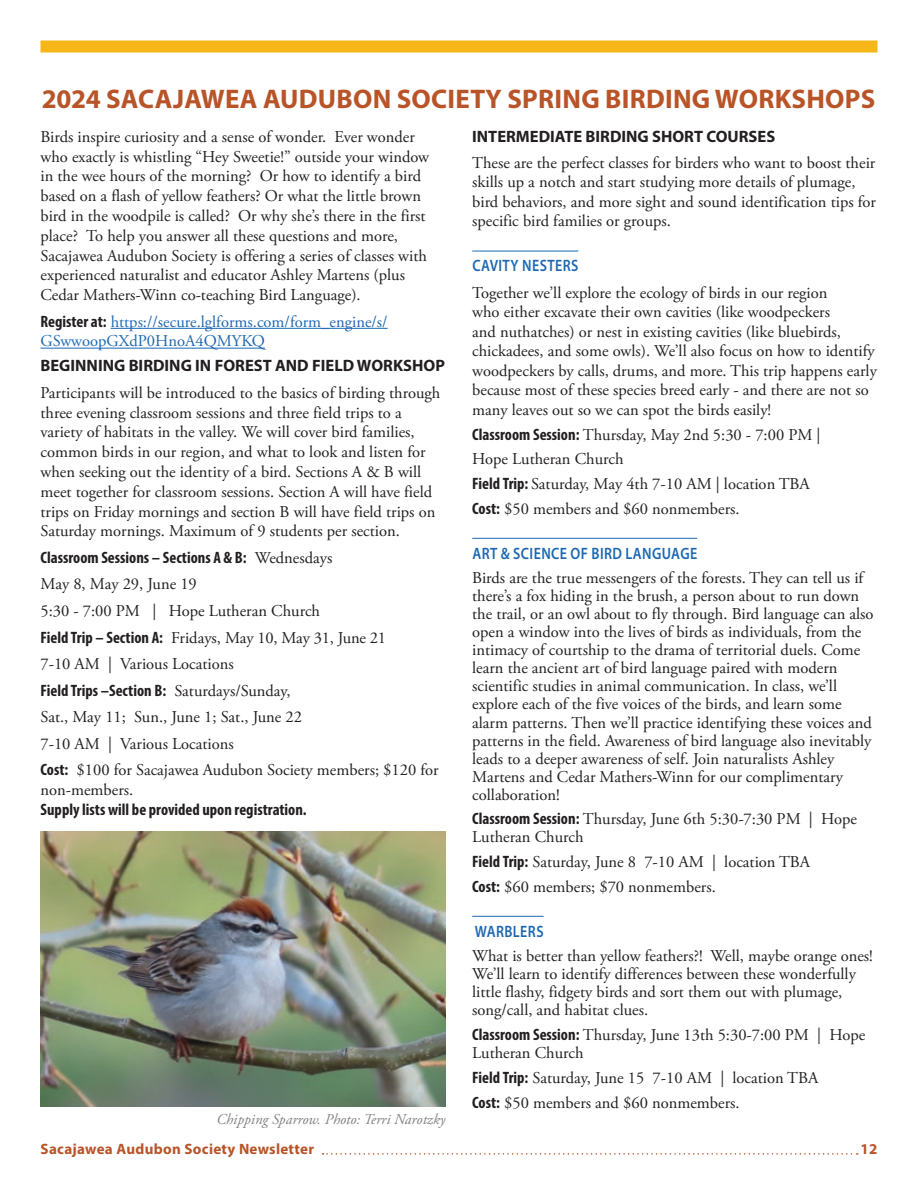
<style>
.page{position:relative;width:918px;height:1188px;background:#fff}
.page>*{position:absolute;margin:0;border:0;box-sizing:border-box;transform-origin:0 0}
.t1{font:700 27px "Myriad Pro";letter-spacing:.01em;color:#b85427}
.t2{font:16.5px/18px "Adobe Garamond Pro";color:#231f20}
.t3{font:700 condensed 16.5px "Myriad Pro";color:#231f20}
.t4{font:16.5px/19.8px "Adobe Garamond Pro";color:#1d68b3}
.t5{font:700 16.5px "Myriad Pro";color:#231f20}
.t6{font:600 16.5px "Myriad Pro";letter-spacing:.03em;color:#1d68b3;scale:.85 1}
.t7{font:700 15px "Myriad Pro";letter-spacing:.02em;color:#b85427}
.t8{font:italic 15px "Adobe Garamond Pro";color:#808285}
.s1{font-family:"Myriad Pro";font-weight:700;font-stretch:condensed;color:#231f20}
.s2{font-family:"Adobe Garamond Pro";font-weight:400;font-stretch:normal}
.s3{font-family:"Myriad Pro";font-weight:700;font-stretch:condensed}
</style>
<div class="page">
<div style="left:40px;top:40px;width:838px;height:12px;background:#f7b718"></div>
<svg style="left:323px;top:1153px;width:535px;height:2px"></svg>
<hr style="left:111px;top:328px;width:277px;height:1px;background:#1d68b3">
<hr style="left:40px;top:348px;width:225px;height:1px;background:#1d68b3">
<hr style="left:472px;top:251px;width:106px;height:1px;background:#1d68b3">
<hr style="left:472px;top:538px;width:225px;height:1px;background:#1d68b3">
<hr style="left:472px;top:916px;width:72px;height:1px;background:#1d68b3">
<img style="left:40px;top:832px;width:406px;height:274px">
<h1 class="t1" style="left:42px;top:82px;width:835px">2024 SACAJAWEA AUDUBON SOCIETY SPRING BIRDING WORKSHOPS</h1>
<p class="t2" style="left:40px;top:127px;width:390px;line-height:19.8px">Birds inspire curiosity and a sense of wonder. Ever wonder who exactly is whistling “Hey Sweetie!” outside your window in the wee hours of the morning? Or how to identify a bird based on a flash of yellow feathers? Or what the little brown bird in the woodpile is called? Or why she’s there in the first place? To help you answer all these questions and more, Sacajawea Audubon Society is offering a series of classes with experienced naturalist and educator Ashley Martens (plus Cedar Mathers-Winn co-teaching Bird Language).</p>
<p class="t4" style="left:40px;top:312px;width:349px"><span class="s1">Register at:</span> https://secure.lglforms.com/form_engine/s/<br>GSwwoopGXdP0HnoA4QMYKQ</p>
<p class="t5" style="left:40px;top:355px;width:406px">BEGINNING BIRDING IN FOREST AND FIELD WORKSHOP</p>
<p class="t2" style="left:40px;top:383px;width:401px;line-height:19.8px">Participants will be introduced to the basics of birding through three evening classroom sessions and three field trips to a variety of habitats in the valley. We will cover bird families, common birds in our region, and what to look and listen for when seeking out the identity of a bird. Sections A &amp; B will meet together for classroom sessions. Section A will have field trips on Friday mornings and section B will have field trips on Saturday mornings. Maximum of 9 students per section.</p>
<p class="t3" style="left:40px;top:547px;width:293px">Classroom Sessions – Sections A &amp; B: <span class="s2">Wednesdays</span></p>
<p class="t2" style="left:40px;top:572px;width:347px;line-height:26.5px">May 8, May 29, June 19<br>5:30 - 7:00 PM | Hope Lutheran Church<br><span class="s3">Field Trip – Section A:</span> Fridays, May 10, May 31, June 21<br>7-10 AM | Various Locations</p>
<p class="t3" style="left:40px;top:680px;width:252px">Field Trips –Section B: <span class="s2">Saturdays/Sunday,</span></p>
<p class="t2" style="left:40px;top:704px;width:400px;line-height:26.5px">Sat., May 11; Sun., June 1; Sat., June 22<br>7-10 AM | Various Locations<br><span class="s3">Cost:</span> $100 for Sacajawea Audubon Society members; $120 for</p>
<p class="t2" style="left:40px;top:781px;width:94px">non-members.</p>
<p class="t3" style="left:40px;top:800px;width:268px">Supply lists will be provided upon registration.</p>
<p class="t5" style="left:472px;top:125px;width:305px">INTERMEDIATE BIRDING SHORT COURSES</p>
<p class="t2" style="left:472px;top:154px;width:405px;line-height:19.5px">These are the perfect classes for birders who want to boost their skills up a notch and start studying more details of plumage, bird behaviors, and more sight and sound identification tips for specific bird families or groups.</p>
<p class="t6" style="left:472px;top:255px;width:126px">CAVITY NESTERS</p>
<p class="t2" style="left:472px;top:283px;width:406px;line-height:19.5px">Together we’ll explore the ecology of birds in our region<br>who either excavate their own cavities (like woodpeckers<br>and nuthatches) or nest in existing cavities (like bluebirds, chickadees, and some owls). We’ll also focus on how to identify woodpeckers by calls, drums, and more. This trip happens early because most of these species breed early - and there are not so many leaves out so we can spot the birds easily!</p>
<p class="t2" style="left:472px;top:422px;width:350px;line-height:24.8px"><span class="s3">Classroom Session:</span> Thursday, May 2nd 5:30 - 7:00 PM | Hope Lutheran Church<br><span class="s3">Field Trip:</span> Saturday, May 4th 7-10 AM | location TBA <span class="s3">Cost:</span> $50 members and $60 nonmembers.</p>
<p class="t6" style="left:472px;top:543px;width:266px">ART &amp; SCIENCE OF BIRD LANGUAGE</p>
<p class="t2" style="left:472px;top:570px;width:403px">Birds are the true messengers of the forests. They can tell us if there’s a fox hiding in the brush, a person about to run down the trail, or an owl about to fly through. Bird language can also open a window into the lives of birds as individuals, from the intimacy of courtship to the drama of territorial duels. Come learn the ancient art of bird language paired with modern scientific studies in animal communication. In class, we’ll explore each of the five voices of the birds, and learn some alarm patterns. Then we’ll practice identifying these voices and patterns in the field. Awareness of bird language also inevitably leads to a deeper awareness of self. Join naturalists Ashley Martens and Cedar Mathers-Winn for our complimentary collaboration!</p>
<p class="t2" style="left:472px;top:811px;width:386px"><span class="s3">Classroom Session:</span> Thursday, June 6th 5:30-7:30 PM | Hope<br>Lutheran Church</p>
<p class="t2" style="left:472px;top:850px;width:339px;line-height:24.8px"><span class="s3">Field Trip:</span> Saturday, June 8 7-10 AM | location TBA<br><span class="s3">Cost:</span> $60 members; $70 nonmembers.</p>
<p class="t6" style="left:475px;top:921px;width:82px">WARBLERS</p>
<p class="t2" style="left:472px;top:948px;width:402px">What is better than yellow feathers?! Well, maybe orange ones!<br>We’ll learn to identify differences between these wonderfully little flashy, fidgety birds and sort them out with plumage, song/call, and habitat clues.</p>
<p class="t2" style="left:472px;top:1027px;width:395px"><span class="s3">Classroom Session:</span> Thursday, June 13th 5:30-7:00 PM | Hope<br>Lutheran Church</p>
<p class="t2" style="left:472px;top:1066px;width:348px;line-height:24.8px"><span class="s3">Field Trip:</span> Saturday, June 15 7-10 AM | location TBA<br><span class="s3">Cost:</span> $50 members and $60 nonmembers.</p>
<p class="t8" style="left:216px;top:1110px;width:230px">Chipping Sparrow. Photo: Terri Narotzky</p>
<p class="t7" style="left:40px;top:1139px;width:275px">Sacajawea Audubon Society Newsletter</p>
<p class="t7" style="left:861px;top:1139px;width:18px">12</p>
</div>
